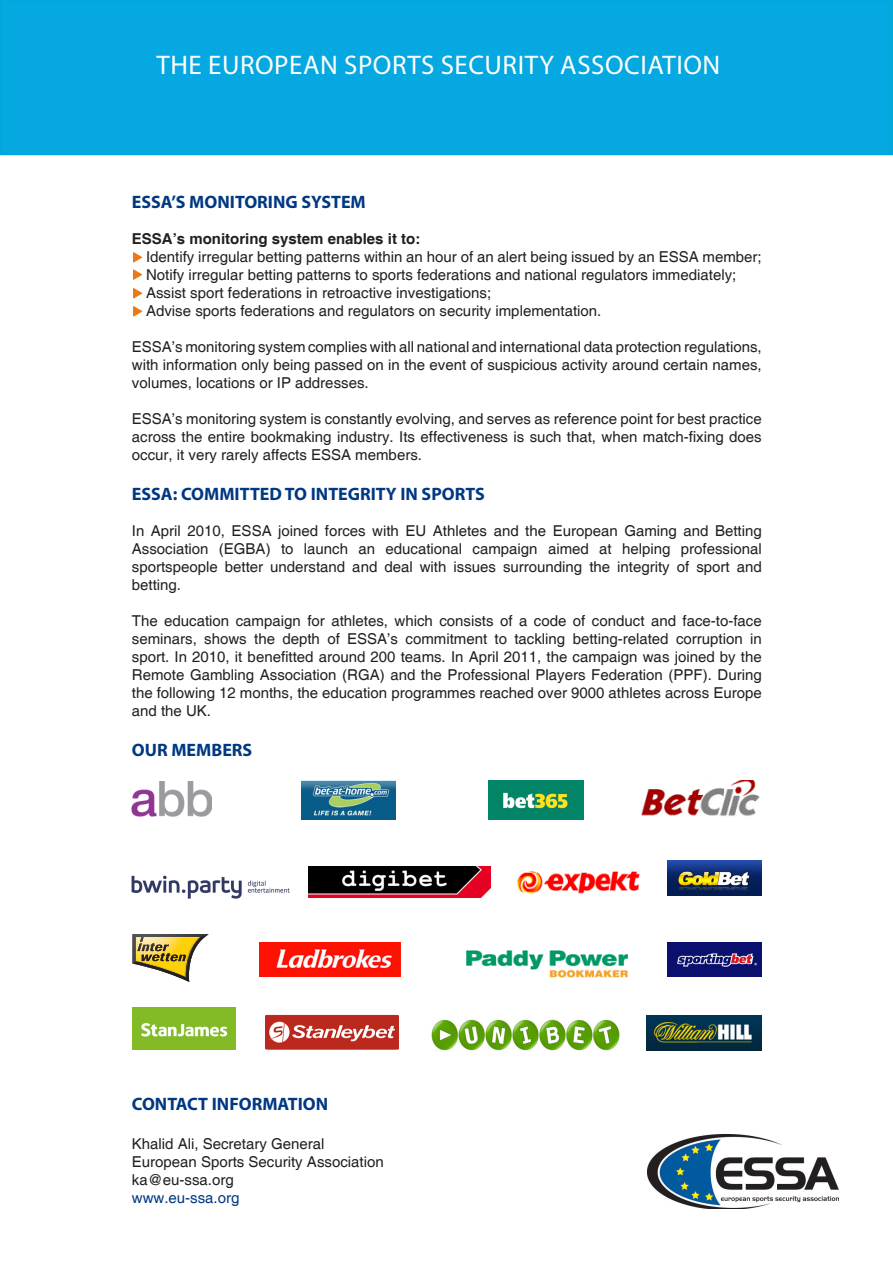
<style>
.page{position:relative;width:893px;height:1263px;background:#fff}
.page>*{position:absolute;margin:0;border:0;box-sizing:border-box;transform-origin:0 0}
.t1{font:27px "Myriad Pro";letter-spacing:.02em;color:#fff}
.t2{font:700 18px "Myriad Pro";color:#003882}
.t3{font:15px/18px "Helvetica";color:#231f20;text-align:justify}
.t4{font:700 15px "Helvetica";color:#231f20}
.t5{font:15px "Helvetica";color:#003882}
</style>
<div class="page">
<div style="left:1px;top:0;width:891px;height:154px;background:#05a8e1"></div>
<div style="left:0;top:0;width:893px;height:155px;border:2px solid #00a7d9"></div>
<img style="left:647px;top:1134px;width:192px;height:75px">
<div style="left:301px;top:780px;width:95px;height:39px;background:#d9f3fd"></div>
<img style="left:301px;top:781px;width:95px;height:38px">
<img style="left:641px;top:780px;width:119px;height:36px">
<img style="left:132px;top:875px;width:158px;height:24px">
<img style="left:309px;top:867px;width:181px;height:30px">
<img style="left:517px;top:871px;width:122px;height:23px">
<img style="left:667px;top:860px;width:95px;height:36px">
<img style="left:259px;top:942px;width:141px;height:35px">
<img style="left:467px;top:950px;width:161px;height:28px">
<img style="left:132px;top:1007px;width:103px;height:42px">
<img style="left:431px;top:1019px;width:189px;height:32px">
<svg style="left:133px;top:252px;width:9px;height:10px"></svg>
<svg style="left:133px;top:270px;width:9px;height:10px"></svg>
<svg style="left:133px;top:288px;width:9px;height:10px"></svg>
<svg style="left:133px;top:306px;width:9px;height:10px"></svg>
<img style="left:132px;top:781px;width:80px;height:36px">
<img style="left:489px;top:781px;width:94px;height:38px">
<img style="left:667px;top:942px;width:95px;height:35px">
<img style="left:266px;top:1015px;width:132px;height:34px">
<img style="left:646px;top:1016px;width:116px;height:34px">
<svg style="left:132px;top:934px;width:77px;height:48px"></svg>
<div style="left:140px;top:977px;width:12px;height:8px;background:#fff"></div>
<p class="t1" style="left:157px;top:49px;width:565px">THE EUROPEAN SPORTS SECURITY ASSOCIATION</p>
<p class="t2" style="left:132px;top:190px;width:235px">ESSA’S MONITORING SYSTEM</p>
<p class="t4" style="left:132px;top:230px;width:290px">ESSA’s monitoring system enables it to:</p>
<p class="t3" style="left:146px;top:249px;width:617px">Identify irregular betting patterns within an hour of an alert being issued by an ESSA member;</p>
<p class="t3" style="left:146px;top:267px;width:592px">Notify irregular betting patterns to sports federations and national regulators immediately;</p>
<p class="t3" style="left:146px;top:285px;width:347px">Assist sport federations in retroactive investigations;</p>
<p class="t3" style="left:146px;top:303px;width:457px">Advise sports federations and regulators on security implementation.</p>
<p class="t3" style="left:132px;top:339px;width:631px">ESSA’s monitoring system complies with all national and international data protection regulations, with information only being passed on in the event of suspicious activity around certain names, volumes, locations or IP addresses.</p>
<p class="t3" style="left:132px;top:411px;width:631px">ESSA’s monitoring system is constantly evolving, and serves as reference point for best practice across the entire bookmaking industry. Its effectiveness is such that, when match-fixing does occur, it very rarely affects ESSA members.</p>
<p class="t2" style="left:132px;top:482px;width:354px">ESSA: COMMITTED TO INTEGRITY IN SPORTS</p>
<p class="t3" style="left:132px;top:522px;width:631px">In April 2010, ESSA joined forces with EU Athletes and the European Gaming and Betting Association (EGBA) to launch an educational campaign aimed at helping professional sportspeople better understand and deal with issues surrounding the integrity of sport and betting.</p>
<p class="t3" style="left:132px;top:612px;width:631px">The education campaign for athletes, which consists of a code of conduct and face-to-face seminars, shows the depth of ESSA’s commitment to tackling betting-related corruption in sport. In 2010, it benefitted around 200 teams. In April 2011, the campaign was joined by the Remote Gambling Association (RGA) and the Professional Players Federation (PPF). During the following 12 months, the education programmes reached over 9000 athletes across Europe and the UK.</p>
<p class="t2" style="left:132px;top:738px;width:122px">OUR MEMBERS</p>
<p class="t2" style="left:132px;top:1092px;width:198px">CONTACT INFORMATION</p>
<p class="t3" style="left:132px;top:1135px;width:194px">Khalid Ali, Secretary General</p>
<p class="t3" style="left:132px;top:1153px;width:253px">European Sports Security Association</p>
<p class="t3" style="left:132px;top:1171px;width:103px">ka@eu-ssa.org</p>
<p class="t5" style="left:132px;top:1189px;width:109px">www.eu-ssa.org</p>
</div>
